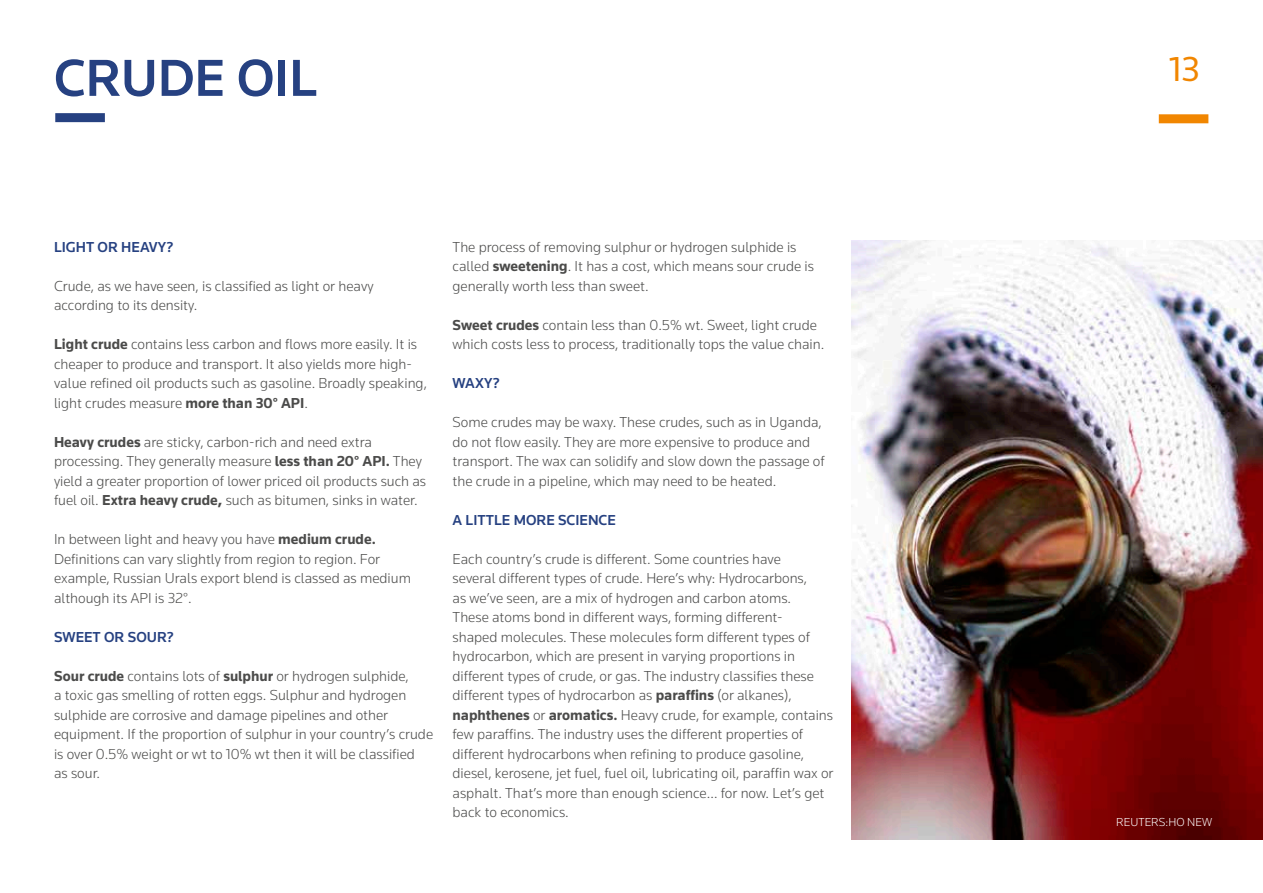
<style>
.page{position:relative;width:1263px;height:893px;background:#fff}
.page>*{position:absolute;margin:0;border:0;box-sizing:border-box;transform-origin:0 0}
.t1{font:500 54px "Knowledge";color:#264181}
.t2{font:36px "Knowledge";color:#f18600}
.t3{font:300 15px/19.5px "Knowledge";color:#4b4b4a}
.t4{font:500 15px "Knowledge";color:#264181}
.t5{font:300 12px "Knowledge";color:#fff}
.s1{font-weight:700}
</style>
<div class="page">
<div style="left:55px;top:113px;width:50px;height:9px;background:#264181"></div>
<div style="left:1159px;top:114px;width:49px;height:9px;background:#f18600"></div>
<img style="left:851px;top:241px;width:412px;height:598px">
<h1 class="t1" style="left:54px;top:45px;width:265px">CRUDE OIL</h1>
<h2 class="t2" style="left:1169px;top:47px;width:32px">13</h2>
<p class="t4" style="left:54px;top:238px;width:121px">LIGHT OR HEAVY?</p>
<p class="t3" style="left:54px;top:276px;width:321px">Crude, as we have seen, is classified as light or heavy according to its density.</p>
<p class="t3" style="left:54px;top:334px;width:374px"><span class="s1">Light crude</span> contains less carbon and flows more easily. It is cheaper to produce and transport. It also yields more high&shy;value refined oil products such as gasoline. Broadly speaking, light crudes measure <span class="s1">more than 30° API</span>.</p>
<p class="t3" style="left:54px;top:432px;width:374px"><span class="s1">Heavy crudes</span> are sticky, carbon-rich and need extra processing. They generally measure <span class="s1">less than 20° API.</span> They yield a greater proportion of lower priced oil products such as fuel oil. <span class="s1">Extra heavy crude,</span> such as bitumen, sinks in water.</p>
<p class="t3" style="left:54px;top:529px;width:358px">In between light and heavy you have <span class="s1">medium crude.<br></span>Definitions can vary slightly from region to region. For example, Russian Urals export blend is classed as medium although its API is 32°.</p>
<p class="t4" style="left:54px;top:628px;width:121px">SWEET OR SOUR?</p>
<p class="t3" style="left:54px;top:666px;width:381px"><span class="s1">Sour crude</span> contains lots of <span class="s1">sulphur</span> or hydrogen sulphide,<br>a toxic gas smelling of rotten eggs. Sulphur and hydrogen sulphide are corrosive and damage pipelines and other equipment. If the proportion of sulphur in your country’s crude is over 0.5% weight or wt to 10% wt then it will be classified<br>as sour.</p>
<p class="t3" style="left:453px;top:237px;width:363px">The process of removing sulphur or hydrogen sulphide is called <span class="s1">sweetening</span>. It has a cost, which means sour crude is generally worth less than sweet.</p>
<p class="t3" style="left:453px;top:315px;width:373px"><span class="s1">Sweet crudes</span> contain less than 0.5% wt. Sweet, light crude which costs less to process, traditionally tops the value chain.</p>
<p class="t4" style="left:453px;top:374px;width:49px">WAXY?</p>
<p class="t3" style="left:453px;top:412px;width:374px">Some crudes may be waxy. These crudes, such as in Uganda, do not flow easily. They are more expensive to produce and transport. The wax can solidify and slow down the passage of the crude in a pipeline, which may need to be heated.</p>
<p class="t4" style="left:453px;top:511px;width:165px">A LITTLE MORE SCIENCE</p>
<p class="t3" style="left:453px;top:549px;width:382px">Each country’s crude is different. Some countries have<br>several different types of crude. Here’s why: Hydrocarbons,<br>as we’ve seen, are a mix of hydrogen and carbon atoms.<br>These atoms bond in different ways, forming different-<br>shaped molecules. These molecules form different types of hydrocarbon, which are present in varying proportions in different types of crude, or gas. The industry classifies these different types of hydrocarbon as <span class="s1">paraffins</span> (or alkanes), <span class="s1">naphthenes</span> or <span class="s1">aromatics.</span> Heavy crude, for example, contains few paraffins. The industry uses the different properties of different hydrocarbons when refining to produce gasoline, diesel, kerosene, jet fuel, fuel oil, lubricating oil, paraffin wax or asphalt. That’s more than enough science… for now. Let’s get back to economics.</p>
<p class="t5" style="left:1116px;top:814px;width:97px">REUTERS:HO NEW</p>
</div>
